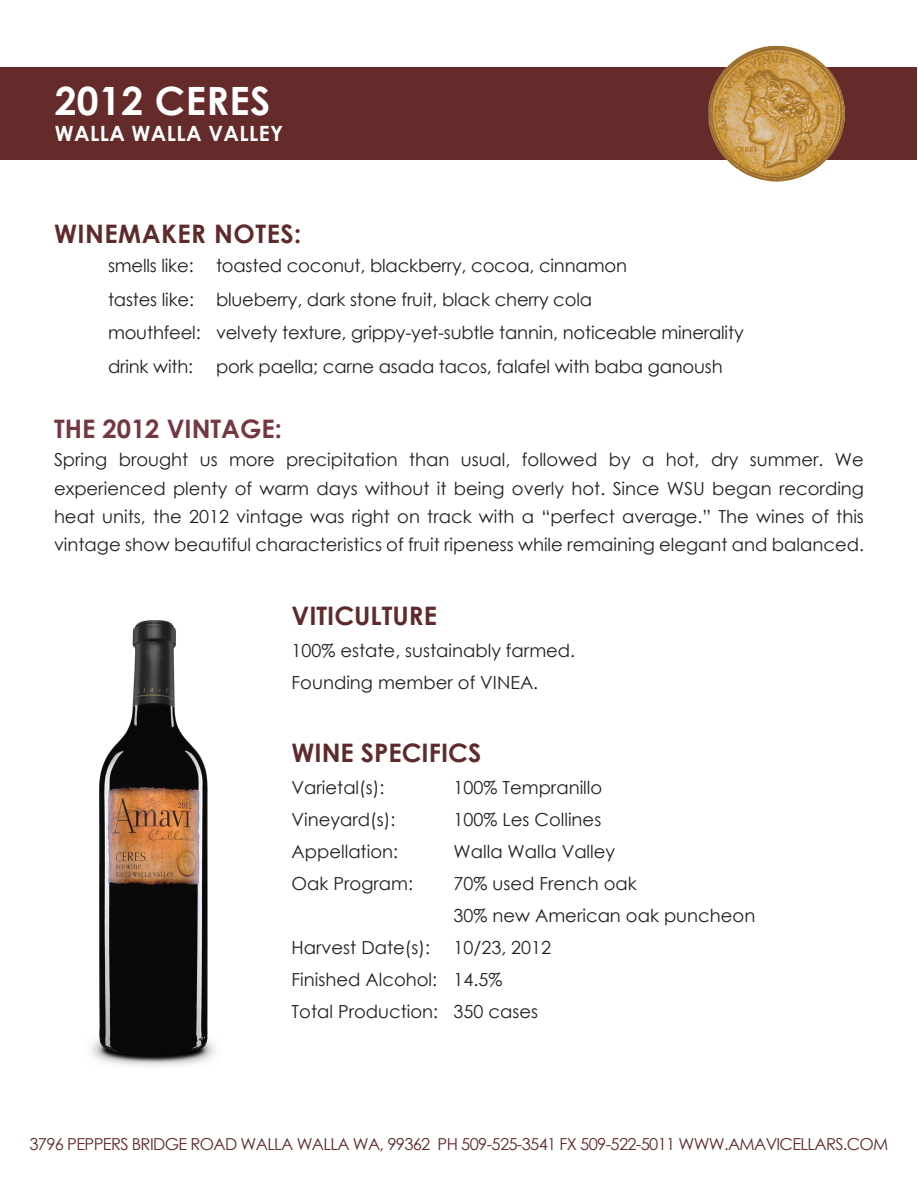
<style>
.page{position:relative;width:918px;height:1188px;background:#fff}
.page>*{position:absolute;margin:0;border:0;box-sizing:border-box;transform-origin:0 0}
.t1{font:700 39px "Century Gothic";letter-spacing:.01em;color:#fff}
.t2{font:700 25.5px "Century Gothic";color:#5f2a2b}
.t3{font:700 25.5px "Century Gothic";letter-spacing:.02em;color:#5f2a2b}
.t4{font:700 25.5px "Century Gothic";color:#743842}
.t5{font:700 21px "Century Gothic";letter-spacing:.02em;color:#fff}
.t6{font:18px "Century Gothic";color:#231f20}
.t7{font:16.5px "Century Gothic";letter-spacing:-.04em;color:#5f2a2b}
</style>
<div class="page">
<div style="left:1px;top:67px;width:916px;height:93px;background:#652b2b"></div>
<img style="left:708px;top:45px;width:137px;height:137px">
<img style="left:90px;top:620px;width:126px;height:447px">
<p class="t1" style="left:55px;top:71px;width:217px">2012 CERES</p>
<p class="t5" style="left:55px;top:117px;width:230px">WALLA WALLA VALLEY</p>
<p class="t3" style="left:54px;top:215px;width:249px">WINEMAKER NOTES:</p>
<p class="t6" style="left:108px;top:253px;width:520px">smells like: toasted coconut, blackberry, cocoa, cinnamon</p>
<p class="t6" style="left:108px;top:287px;width:486px">tastes like: blueberry, dark stone fruit, black cherry cola</p>
<p class="t6" style="left:108px;top:320px;width:637px">mouthfeel: velvety texture, grippy-yet-subtle tannin, noticeable minerality</p>
<p class="t6" style="left:108px;top:354px;width:87px">drink with:</p>
<p class="t6" style="left:216px;top:354px;width:508px">pork paella; carne asada tacos, falafel with baba ganoush</p>
<p class="t4" style="left:54px;top:410px;width:229px">THE 2012 VINTAGE:</p>
<p class="t6" style="left:54px;top:447px;width:811px">Spring brought us more precipitation than usual, followed by a hot, dry summer. We</p>
<p class="t6" style="left:54px;top:475px;width:812px">experienced plenty of warm days without it being overly hot. Since WSU began recording</p>
<p class="t6" style="left:54px;top:504px;width:811px">heat units, the 2012 vintage was right on track with a “perfect average.” The wines of this</p>
<p class="t6" style="left:54px;top:532px;width:812px">vintage show beautiful characteristics of fruit ripeness while remaining elegant and balanced.</p>
<p class="t2" style="left:292px;top:597px;width:147px">VITICULTURE</p>
<p class="t6" style="left:292px;top:638px;width:285px">100% estate, sustainably farmed.</p>
<p class="t6" style="left:292px;top:670px;width:248px">Founding member of VINEA.</p>
<p class="t2" style="left:292px;top:733px;width:191px">WINE SPECIFICS</p>
<p class="t6" style="left:292px;top:775px;width:94px">Varietal(s):</p>
<p class="t6" style="left:454px;top:775px;width:150px">100% Tempranillo</p>
<p class="t6" style="left:292px;top:807px;width:105px">Vineyard(s):</p>
<p class="t6" style="left:454px;top:807px;width:149px">100% Les Collines</p>
<p class="t6" style="left:292px;top:839px;width:108px">Appellation:</p>
<p class="t6" style="left:454px;top:839px;width:163px">Walla Walla Valley</p>
<p class="t6" style="left:292px;top:871px;width:123px">Oak Program:</p>
<p class="t6" style="left:454px;top:871px;width:185px">70% used French oak</p>
<p class="t6" style="left:454px;top:903px;width:303px">30% new American oak puncheon</p>
<p class="t6" style="left:292px;top:935px;width:140px">Harvest Date(s):</p>
<p class="t6" style="left:454px;top:935px;width:99px">10/23, 2012</p>
<p class="t6" style="left:292px;top:967px;width:212px">Finished Alcohol: 14.5%</p>
<p class="t6" style="left:454px;top:999px;width:86px">350 cases</p>
<p class="t7" style="left:29px;top:1133px;width:861px">3796 PEPPERS BRIDGE ROAD WALLA WALLA WA, 99362 PH 509-525-3541 FX 509-522-5011 WWW.AMAVICELLARS.COM</p>
</div>
